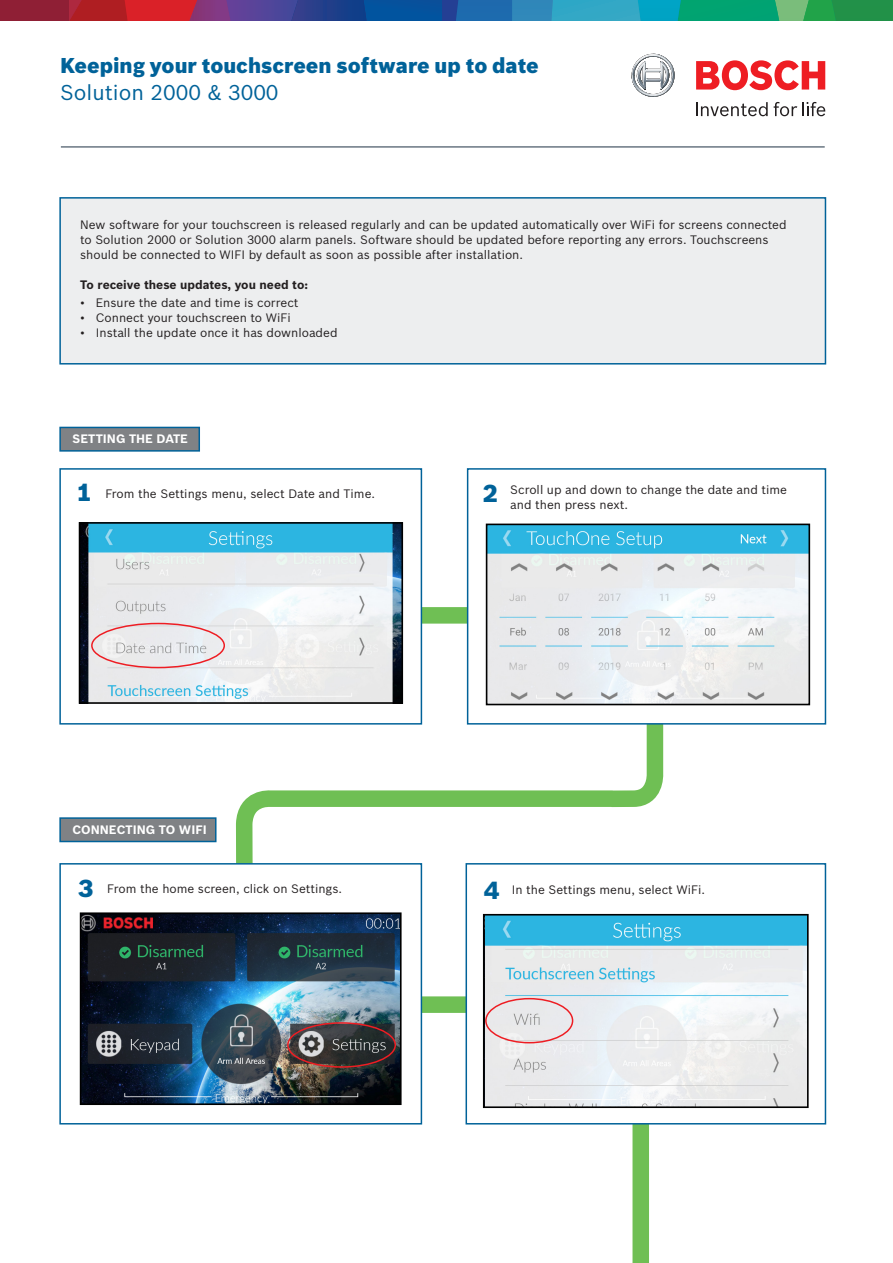
<style>
.page{position:relative;width:893px;height:1263px;background:#fff}
.page>*{position:absolute;margin:0;border:0;box-sizing:border-box;transform-origin:0 0}
.t1{font:900 24px "Bosch Sans";color:#006299}
.t2{font:900 21px "Bosch Sans";color:#006299}
.t3{font:21px "Bosch Sans";color:#006299}
.t4{font:12px/15px "Bosch Sans";color:#231f20}
.t5{font:700 12px "Bosch Sans";color:#231f20}
.t6{font:700 12px "Bosch Sans";color:#fff}
</style>
<div class="page">
<svg style="left:228px;top:660px;width:458px;height:252px"></svg>
<svg style="left:422px;top:552px;width:45px;height:88px"></svg>
<svg style="left:422px;top:941px;width:44px;height:89px"></svg>
<svg style="left:577px;top:1124px;width:89px;height:139px"></svg>
<div style="left:59px;top:197px;width:767px;height:167px;background:#edeeef;border:2px solid #006299"></div>
<div style="left:0;top:0;width:69px;height:21px;background:#8f1f35"></div>
<svg style="left:69px;top:0;width:824px;height:21px;background:#3f6c81"></svg>
<svg style="left:631px;top:54px;width:44px;height:43px"></svg>
<svg style="left:696px;top:102px;width:72px;height:14px"></svg>
<svg style="left:774px;top:102px;width:51px;height:14px"></svg>
<svg style="left:696px;top:60px;width:129px;height:30px"></svg>
<hr style="left:61px;top:146px;width:764px;height:2px;background:#465664">
<div style="left:59px;top:468px;width:363px;height:256px;background:#fff;border:2px solid #006299"></div>
<div style="left:467px;top:468px;width:359px;height:256px;background:#fff;border:2px solid #006299"></div>
<svg style="left:59px;top:426px;width:141px;height:26px;background:#74838c"></svg>
<img style="left:82px;top:525px;width:318px;height:176px">
<div style="left:79px;top:522px;width:324px;height:182px;border:2px solid #000"></div>
<div style="left:466px;top:863px;width:360px;height:261px;background:#fff;border:2px solid #006299"></div>
<img style="left:486px;top:917px;width:320px;height:188px">
<div style="left:483px;top:914px;width:326px;height:194px;border:2px solid #000"></div>
<div style="left:59px;top:863px;width:363px;height:261px;background:#fff;border:2px solid #006299"></div>
<img style="left:83px;top:915px;width:316px;height:187px">
<div style="left:80px;top:912px;width:322px;height:193px;border:2px solid #000"></div>
<img style="left:489px;top:527px;width:318px;height:175px">
<div style="left:486px;top:524px;width:324px;height:181px;border:2px solid #000"></div>
<svg style="left:59px;top:817px;width:158px;height:26px;background:#75838d"></svg>
<div style="left:485px;top:998px;width:88px;height:45px;border:2px solid #ee1d23;border-radius:50%"></div>
<div style="left:287px;top:1022px;width:109px;height:46px;border:2px solid #ee1d23;border-radius:50%"></div>
<div style="left:91px;top:623px;width:134px;height:45px;border:2px solid #ee1d23;border-radius:50%"></div>
<p class="t2" style="left:60px;top:53px;width:480px">Keeping your touchscreen software up to date</p>
<p class="t3" style="left:60px;top:80px;width:220px">Solution 2000 &amp; 3000</p>
<p class="t4" style="left:80px;top:217px;width:708px">New software for your touchscreen is released regularly and can be updated automatically over WiFi for screens connected to Solution 2000 or Solution 3000 alarm panels. Software should be updated before reporting any errors. Touchscreens should be connected to WIFI by default as soon as possible after installation.</p>
<p class="t5" style="left:80px;top:277px;width:229px">To receive these updates, you need to:</p>
<p class="t4" style="left:80px;top:295px;width:220px">• Ensure the date and time is correct</p>
<p class="t4" style="left:80px;top:310px;width:212px">• Connect your touchscreen to WiFi</p>
<p class="t4" style="left:80px;top:325px;width:259px">• Install the update once it has downloaded</p>
<p class="t6" style="left:73px;top:432px;width:117px">SETTING THE DATE</p>
<p class="t1" style="left:77px;top:478px;width:17px">1</p>
<p class="t4" style="left:105px;top:486px;width:271px">From the Settings menu, select Date and Time.</p>
<p class="t4" style="left:510px;top:482px;width:278px">Scroll up and down to change the date and time</p>
<p class="t1" style="left:483px;top:478px;width:17px">2</p>
<p class="t4" style="left:510px;top:497px;width:119px">and then press next.</p>
<p class="t6" style="left:73px;top:822px;width:136px">CONNECTING TO WIFI</p>
<p class="t1" style="left:78px;top:873px;width:17px">3</p>
<p class="t4" style="left:107px;top:881px;width:236px">From the home screen, click on Settings.</p>
<p class="t1" style="left:484px;top:875px;width:17px">4</p>
<p class="t4" style="left:512px;top:882px;width:195px">In the Settings menu, select WiFi.</p>
</div>
